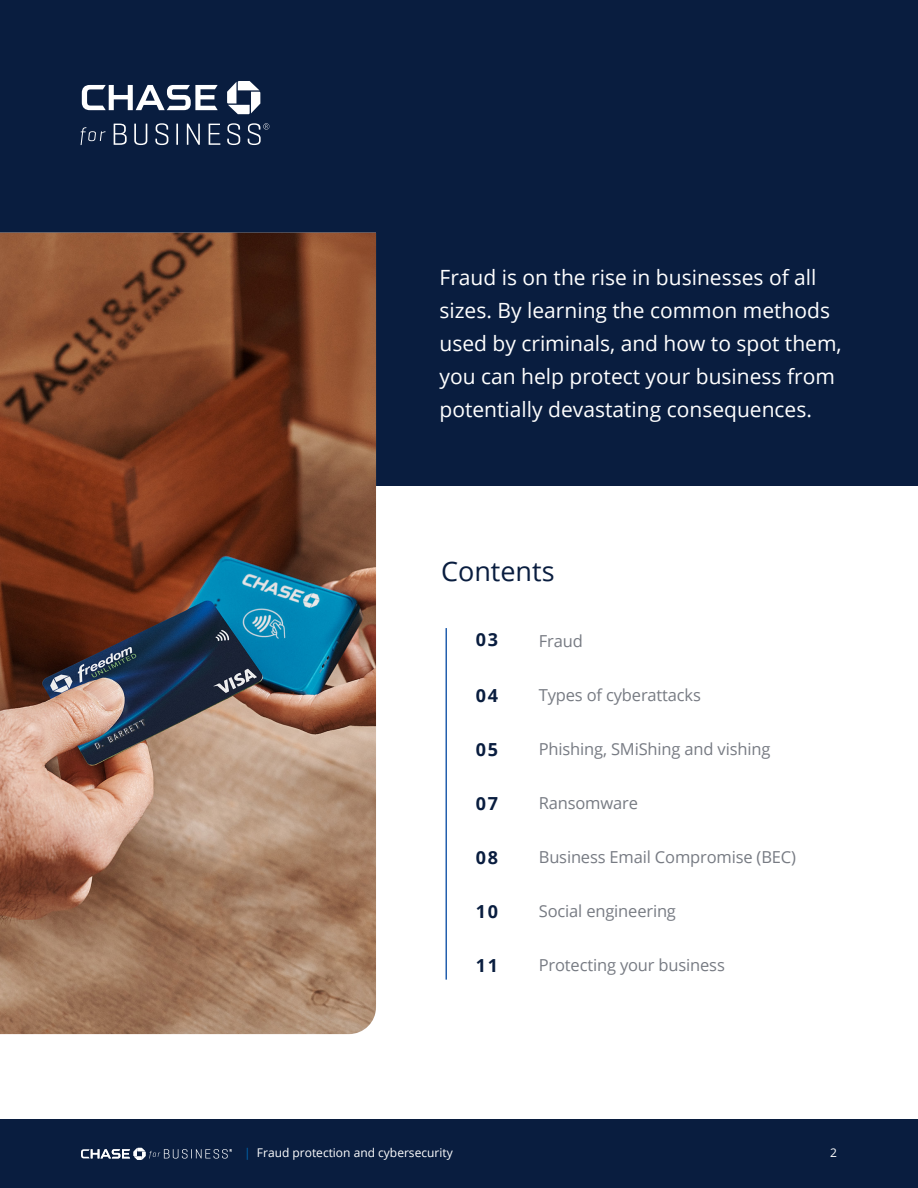
<style>
.page{position:relative;width:918px;height:1188px;background:#fff}
.page>*{position:absolute;margin:0;border:0;box-sizing:border-box;transform-origin:0 0}
.t1{font:27px "Open Sans";color:#091d3f}
.t2{font:21px/33px "Open Sans";color:#fff}
.t3{font:700 18px "Open Sans";letter-spacing:.1em;color:#091d3f}
.t4{font:16.5px "Open Sans";letter-spacing:-.01em;color:#777b83}
.t5{font:12px "Open Sans";color:#fff}
.s1{color:#0067b1}
</style>
<div class="page">
<div style="left:0;top:1119px;width:918px;height:69px;background:#091d3f"></div>
<svg style="left:81px;top:1148px;width:151px;height:12px"></svg>
<div style="left:0;top:0;width:918px;height:486px;background:#091d3f"></div>
<svg style="left:81px;top:81px;width:189px;height:64px"></svg>
<img style="left:0;top:233px;width:376px;height:801px">
<hr style="left:446px;top:628px;width:1px;height:352px;background:#235fad">
<p class="t2" style="left:440px;top:261px;width:404px">Fraud is on the rise in businesses of all sizes. By learning the common methods used by criminals, and how to spot them, you can help protect your business from potentially devastating consequences.</p>
<p class="t1" style="left:441px;top:553px;width:115px">Contents</p>
<p class="t3" style="left:476px;top:627px;width:24px">03</p>
<p class="t3" style="left:476px;top:683px;width:24px">04</p>
<p class="t3" style="left:476px;top:737px;width:24px">05</p>
<p class="t3" style="left:476px;top:791px;width:24px">07</p>
<p class="t3" style="left:476px;top:845px;width:24px">08</p>
<p class="t3" style="left:476px;top:899px;width:24px">10</p>
<p class="t3" style="left:476px;top:953px;width:24px">11</p>
<p class="t4" style="left:539px;top:630px;width:46px">Fraud</p>
<p class="t4" style="left:539px;top:684px;width:164px">Types of cyberattacks</p>
<p class="t4" style="left:539px;top:738px;width:233px">Phishing, SMiShing and vishing</p>
<p class="t4" style="left:539px;top:792px;width:101px">Ransomware</p>
<p class="t4" style="left:539px;top:846px;width:259px">Business Email Compromise (BEC)</p>
<p class="t4" style="left:539px;top:900px;width:139px">Social engineering</p>
<p class="t4" style="left:539px;top:954px;width:188px">Protecting your business</p>
<p class="t5" style="left:244px;top:1144px;width:210px"><span class="s1">|</span> Fraud protection and cybersecurity</p>
<p class="t5" style="left:830px;top:1144px;width:8px">2</p>
</div>
